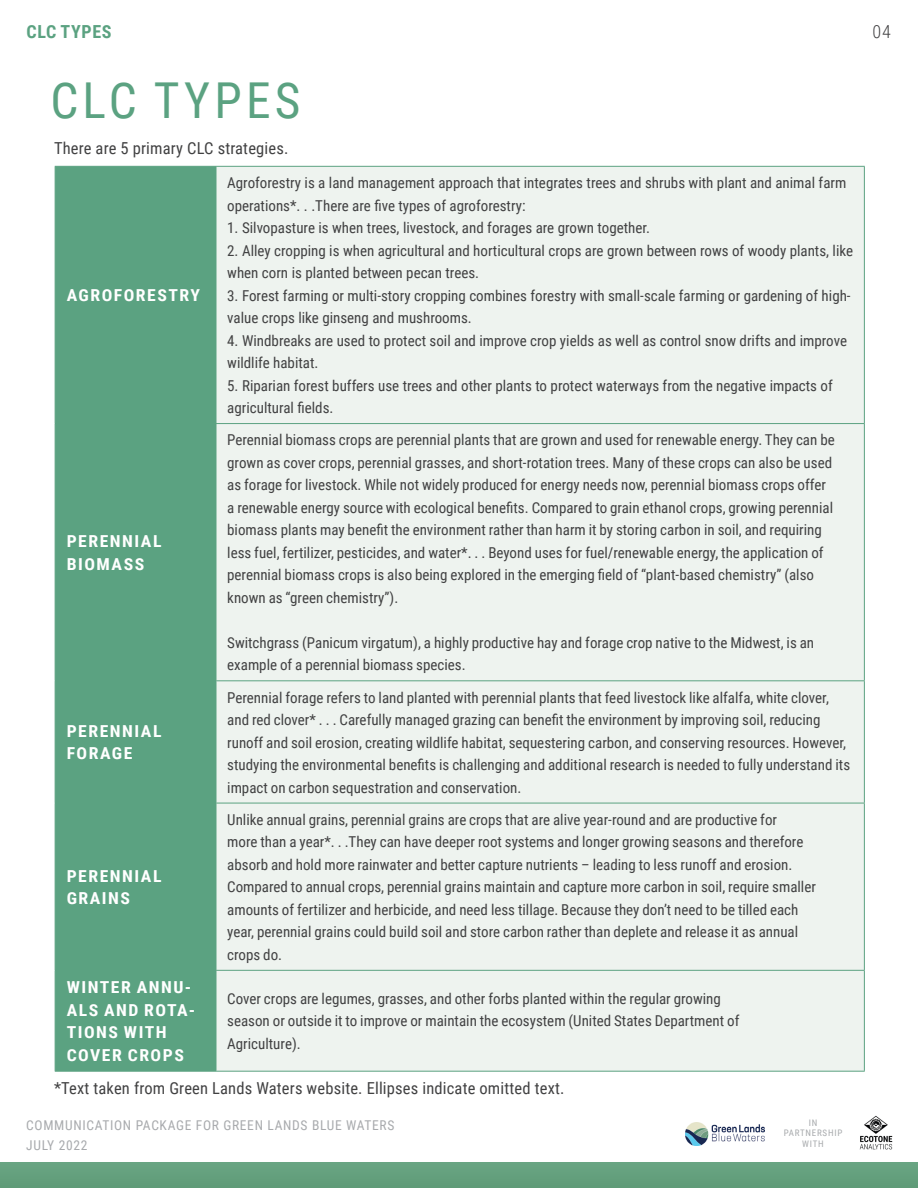
<style>
.page{position:relative;width:918px;height:1188px;background:#fff}
.page>*{position:absolute;margin:0;border:0;box-sizing:border-box;transform-origin:0 0}
.t1{font:49.5px "Roboto Condensed";letter-spacing:.085em;color:#5ba281}
.t2{font:700 18px "Roboto Condensed";letter-spacing:.035em;color:#5ba281}
.t3{font:300 18px "Roboto Condensed";color:#414042}
.t4{font:700 16.5px/22.5px "Roboto Condensed";letter-spacing:.085em;color:#fff;scale:1.07 1}
.t5{font:16.5px "Roboto Condensed";letter-spacing:.01em;color:#414142}
.t6{font:15px/22.5px "Roboto Condensed";color:#414142}
.t7{font:13.5px/19.5px "Roboto Condensed";letter-spacing:.05em;color:#a8aaad}
.t8{font:9px/10.8px "Roboto Condensed";letter-spacing:.085em;color:#a8aaad;text-align:center}
</style>
<div class="page">
<img style="left:859px;top:1115px;width:34px;height:35px">
<img style="left:685px;top:1122px;width:79px;height:23px">
<div style="left:0;top:1163px;width:918px;height:25px;background:#64a07d"></div>
<div style="left:56px;top:167px;width:160px;height:904px;background:#5ba281"></div>
<div style="left:217px;top:167px;width:647px;height:904px;background:#eef3ef"></div>
<hr style="left:55px;top:166px;width:161px;height:1px;background:#5ba281">
<hr style="left:55px;top:167px;width:1px;height:256px;background:#5ba281">
<hr style="left:216px;top:166px;width:649px;height:1px;background:#5ba281">
<hr style="left:216px;top:167px;width:1px;height:256px;background:#5ba281">
<hr style="left:864px;top:167px;width:1px;height:256px;background:#5ba281">
<hr style="left:55px;top:423px;width:161px;height:1px;background:#5ba281">
<hr style="left:55px;top:424px;width:1px;height:256px;background:#5ba281">
<hr style="left:216px;top:423px;width:649px;height:1px;background:#5ba281">
<hr style="left:216px;top:424px;width:1px;height:256px;background:#5ba281">
<hr style="left:864px;top:424px;width:1px;height:256px;background:#5ba281">
<hr style="left:55px;top:680px;width:161px;height:1px;background:#5ba281">
<hr style="left:55px;top:681px;width:1px;height:122px;background:#5ba281">
<hr style="left:216px;top:680px;width:649px;height:1px;background:#5ba281">
<hr style="left:216px;top:681px;width:1px;height:122px;background:#5ba281">
<hr style="left:864px;top:681px;width:1px;height:122px;background:#5ba281">
<hr style="left:55px;top:803px;width:161px;height:1px;background:#5ba281">
<hr style="left:55px;top:803px;width:1px;height:167px;background:#5ba281">
<hr style="left:216px;top:803px;width:649px;height:1px;background:#5ba281">
<hr style="left:216px;top:803px;width:1px;height:167px;background:#5ba281">
<hr style="left:864px;top:803px;width:1px;height:167px;background:#5ba281">
<hr style="left:55px;top:970px;width:161px;height:1px;background:#5ba281">
<hr style="left:55px;top:971px;width:1px;height:100px;background:#5ba281">
<hr style="left:216px;top:970px;width:649px;height:1px;background:#5ba281">
<hr style="left:216px;top:971px;width:1px;height:100px;background:#5ba281">
<hr style="left:864px;top:971px;width:1px;height:100px;background:#5ba281">
<hr style="left:55px;top:1071px;width:161px;height:1px;background:#5ba281">
<hr style="left:216px;top:1071px;width:649px;height:1px;background:#5ba281">
<p class="t2" style="left:27px;top:18px;width:87px">CLC TYPES</p>
<p class="t3" style="left:873px;top:18px;width:20px">04</p>
<h1 class="t1" style="left:50px;top:66px;width:252px">CLC TYPES</h1>
<p class="t5" style="left:54px;top:137px;width:236px">There are 5 primary CLC strategies.</p>
<p class="t4" style="left:67px;top:283px;width:126px">AGROFORESTRY</p>
<p class="t4" style="left:67px;top:529px;width:90px">PERENNIAL<br>BIOMASS</p>
<p class="t4" style="left:67px;top:719px;width:90px">PERENNIAL<br>FORAGE</p>
<p class="t4" style="left:67px;top:864px;width:90px">PERENNIAL<br>GRAINS</p>
<p class="t6" style="left:227px;top:171px;width:621px">Agroforestry is a land management approach that integrates trees and shrubs with plant and animal farm operations*. . .There are five types of agroforestry:</p>
<p class="t6" style="left:227px;top:216px;width:424px">1. Silvopasture is when trees, livestock, and forages are grown together.</p>
<p class="t6" style="left:227px;top:238px;width:627px">2. Alley cropping is when agricultural and horticultural crops are grown between rows of woody plants, like when corn is planted between pecan trees.</p>
<p class="t6" style="left:227px;top:283px;width:625px">3. Forest farming or multi-story cropping combines forestry with small-scale farming or gardening of high&shy;value crops like ginseng and mushrooms.</p>
<p class="t6" style="left:227px;top:328px;width:621px">4. Windbreaks are used to protect soil and improve crop yields as well as control snow drifts and improve wildlife habitat.</p>
<p class="t6" style="left:227px;top:373px;width:607px">5. Riparian forest buffers use trees and other plants to protect waterways from the negative impacts of agricultural fields.</p>
<p class="t6" style="left:227px;top:428px;width:609px">Perennial biomass crops are perennial plants that are grown and used for renewable energy. They can be grown as cover crops, perennial grasses, and short-rotation trees. Many of these crops can also be used as forage for livestock. While not widely produced for energy needs now, perennial biomass crops offer a renewable energy source with ecological benefits. Compared to grain ethanol crops, growing perennial biomass plants may benefit the environment rather than harm it by storing carbon in soil, and requiring less fuel, fertilizer, pesticides, and water*. . . Beyond uses for fuel/renewable energy, the application of perennial biomass crops is also being explored in the emerging field of “plant-based chemistry” (also known as “green chemistry”).</p>
<p class="t6" style="left:227px;top:631px;width:588px">Switchgrass (Panicum virgatum), a highly productive hay and forage crop native to the Midwest, is an example of a perennial biomass species.</p>
<p class="t6" style="left:227px;top:685px;width:624px">Perennial forage refers to land planted with perennial plants that feed livestock like alfalfa, white clover, and red clover* . . . Carefully managed grazing can benefit the environment by improving soil, reducing runoff and soil erosion, creating wildlife habitat, sequestering carbon, and conserving resources. However, studying the environmental benefits is challenging and additional research is needed to fully understand its impact on carbon sequestration and conservation.</p>
<p class="t6" style="left:227px;top:808px;width:590px">Unlike annual grains, perennial grains are crops that are alive year-round and are productive for<br>more than a year*. . .They can have deeper root systems and longer growing seasons and therefore absorb and hold more rainwater and better capture nutrients – leading to less runoff and erosion.<br>Compared to annual crops, perennial grains maintain and capture more carbon in soil, require smaller amounts of fertilizer and herbicide, and need less tillage. Because they don’t need to be tilled each year, perennial grains could build soil and store carbon rather than deplete and release it as annual crops do.</p>
<p class="t4" style="left:67px;top:975px;width:122px">WINTER ANNU-<br>ALS AND ROTA-<br>TIONS WITH<br>COVER CROPS</p>
<p class="t6" style="left:227px;top:987px;width:514px">Cover crops are legumes, grasses, and other forbs planted within the regular growing season or outside it to improve or maintain the ecosystem (United States Department of<br>Agriculture).</p>
<p class="t5" style="left:54px;top:1077px;width:512px">*Text taken from Green Lands Waters website. Ellipses indicate omitted text.</p>
<p class="t7" style="left:26px;top:1115px;width:370px">COMMUNICATION PACKAGE FOR GREEN LANDS BLUE WATERS<br>JULY 2022</p>
<p class="t8" style="left:784px;top:1117px;width:60px">IN<br>PARTNERSHIP<br>WITH</p>
</div>
